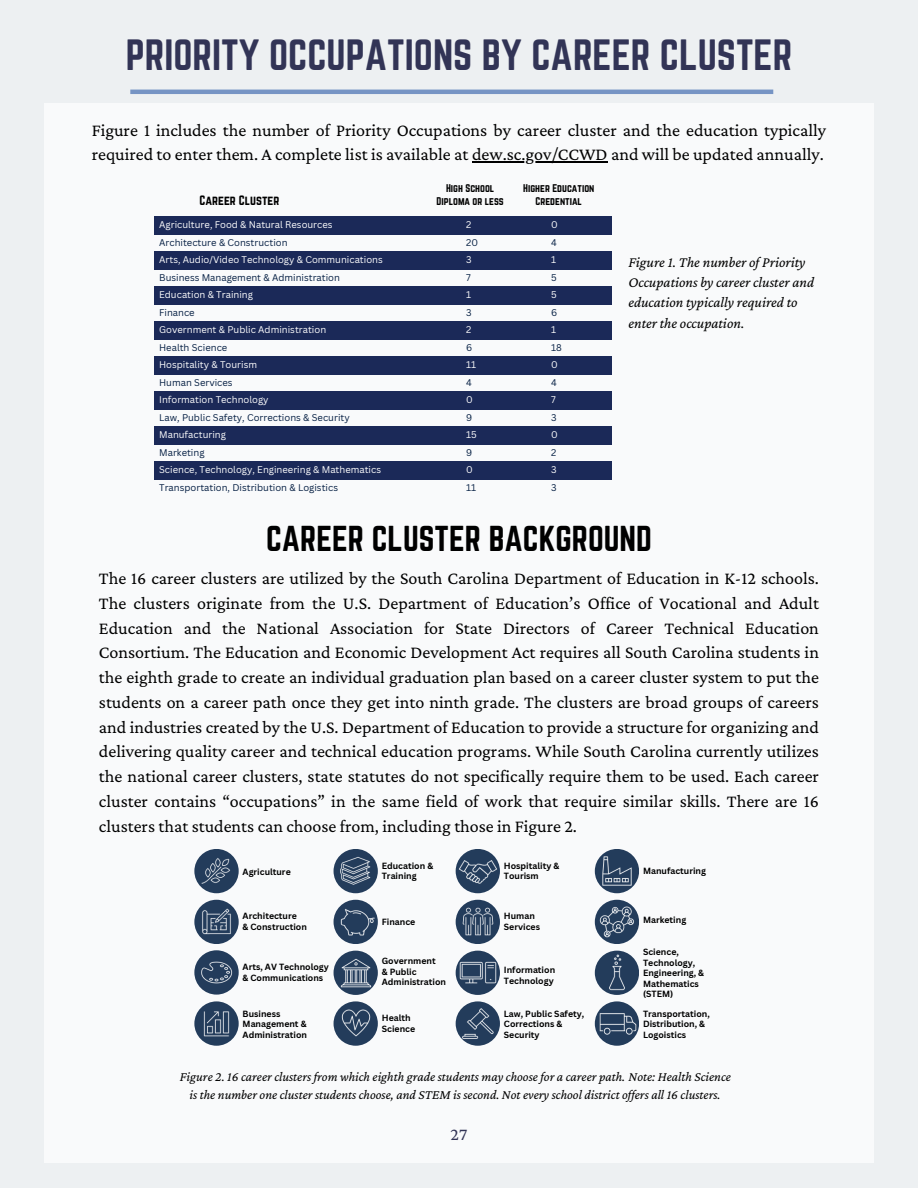
<style>
.page{position:relative;width:918px;height:1188px;background:#edf0f2}
.page>*{position:absolute;margin:0;border:0;box-sizing:border-box;transform-origin:0 0}
.t1{font:38.25px "Norwester";color:#323456}
.t2{font:31.5px "Norwester";color:#000}
.t3{font:18px/24.8px "Crimson Pro";color:#000}
.t4{font:17.85px "Crimson Pro";color:#323456}
.t5{font:italic 15px/20.2px "Crimson Pro";color:#000}
.t6{font:italic 13.5px/18px "Crimson Pro";color:#000;text-align:center}
.t7{font:11.85px "Norwester";color:#000}
.t8{font:9.75px/13.4px "Norwester";color:#000;text-align:center}
.t9{font:9.45px "Canva Sans";color:#fff}
.t10{font:9.45px "Canva Sans";color:#041e42}
.t11{font:700 8.7px/10.5px "Canva Sans";color:#000}
</style>
<div class="page">
<div style="left:44px;top:103px;width:830px;height:1059px;background:#fff"></div>
<hr style="left:130px;top:90px;width:643px;height:4px;background:#7694c4">
<hr style="left:472px;top:162px;width:136px;height:1px;background:#000">
<div style="left:194px;top:849px;width:45px;height:44px;background:#233c5b;border-radius:50%"></div>
<div style="left:334px;top:849px;width:44px;height:44px;background:#233c5b;border-radius:50%"></div>
<div style="left:456px;top:849px;width:44px;height:44px;background:#233c5b;border-radius:50%"></div>
<div style="left:595px;top:849px;width:44px;height:44px;background:#233c5b;border-radius:50%"></div>
<svg style="left:194px;top:950px;width:45px;height:45px"></svg>
<div style="left:334px;top:951px;width:44px;height:44px;background:#233c5b;border-radius:50%"></div>
<svg style="left:456px;top:951px;width:44px;height:44px"></svg>
<div style="left:595px;top:951px;width:44px;height:44px;background:#233c5b;border-radius:50%"></div>
<div style="left:194px;top:900px;width:45px;height:44px;background:#233c5b;border-radius:50%"></div>
<div style="left:334px;top:900px;width:44px;height:44px;background:#233c5b;border-radius:50%"></div>
<div style="left:456px;top:900px;width:44px;height:44px;background:#233c5b;border-radius:50%"></div>
<div style="left:595px;top:900px;width:44px;height:44px;background:#233c5b;border-radius:50%"></div>
<svg style="left:194px;top:1001px;width:45px;height:45px"></svg>
<svg style="left:334px;top:1001px;width:44px;height:45px"></svg>
<svg style="left:456px;top:1001px;width:44px;height:45px"></svg>
<svg style="left:595px;top:1001px;width:44px;height:45px"></svg>
<img style="left:200px;top:854px;width:33px;height:34px">
<img style="left:200px;top:905px;width:33px;height:33px">
<img style="left:198px;top:954px;width:37px;height:36px">
<img style="left:200px;top:1007px;width:34px;height:33px">
<img style="left:339px;top:855px;width:33px;height:32px">
<img style="left:338px;top:902px;width:40px;height:40px">
<img style="left:337px;top:954px;width:38px;height:38px">
<img style="left:336px;top:1004px;width:39px;height:39px">
<img style="left:458px;top:852px;width:39px;height:39px">
<img style="left:462px;top:905px;width:32px;height:33px">
<img style="left:459px;top:954px;width:37px;height:37px">
<img style="left:460px;top:1005px;width:36px;height:36px">
<img style="left:598px;top:852px;width:39px;height:39px">
<img style="left:598px;top:903px;width:38px;height:38px">
<img style="left:598px;top:954px;width:38px;height:38px">
<img style="left:598px;top:1004px;width:40px;height:40px">
<div style="left:155px;top:216px;width:457px;height:18px;background:#1b2958"></div>
<div style="left:155px;top:251px;width:457px;height:18px;background:#1b2958"></div>
<div style="left:155px;top:286px;width:457px;height:18px;background:#1b2958"></div>
<div style="left:155px;top:321px;width:457px;height:18px;background:#1b2958"></div>
<div style="left:155px;top:356px;width:457px;height:18px;background:#1b2958"></div>
<div style="left:155px;top:391px;width:457px;height:18px;background:#1b2958"></div>
<div style="left:155px;top:426px;width:457px;height:18px;background:#1b2958"></div>
<div style="left:155px;top:461px;width:457px;height:18px;background:#1b2958"></div>
<h1 class="t1" style="left:126px;top:32px;width:668px">PRIORITY OCCUPATIONS BY CAREER CLUSTER</h1>
<h6 class="t3" style="left:92px;top:117px;width:736px">Figure 1 includes the number of Priority Occupations by career cluster and the education typically required to enter them. A complete list is available at dew.sc.gov/CCWD and will be updated annually.</h6>
<p class="t7" style="left:199px;top:193px;width:81px">Career Cluster</p>
<p class="t8" style="left:437px;top:181px;width:69px">High School<br>Diploma or less</p>
<p class="t8" style="left:523px;top:181px;width:73px">Higher Education<br>Credential</p>
<p class="t9" style="left:159px;top:218px;width:175px">Agriculture, Food &amp; Natural Resources</p>
<h6 class="t9" style="left:466px;top:218px;width:7px">2</h6>
<p class="t9" style="left:551px;top:218px;width:8px">0</p>
<p class="t9" style="left:159px;top:253px;width:225px">Arts, Audio/Video Technology &amp; Communications</p>
<h6 class="t9" style="left:466px;top:253px;width:7px">3</h6>
<p class="t9" style="left:551px;top:253px;width:7px">1</p>
<p class="t9" style="left:159px;top:288px;width:95px">Education &amp; Training</p>
<h6 class="t9" style="left:466px;top:288px;width:7px">1</h6>
<p class="t9" style="left:551px;top:288px;width:7px">5</p>
<p class="t9" style="left:159px;top:323px;width:169px">Government &amp; Public Administration</p>
<h6 class="t9" style="left:466px;top:323px;width:7px">2</h6>
<p class="t9" style="left:551px;top:323px;width:7px">1</p>
<p class="t9" style="left:159px;top:358px;width:99px">Hospitality &amp; Tourism</p>
<h6 class="t9" style="left:466px;top:358px;width:12px">11</h6>
<p class="t9" style="left:551px;top:358px;width:8px">0</p>
<p class="t9" style="left:159px;top:393px;width:111px">Information Technology</p>
<h6 class="t9" style="left:466px;top:393px;width:8px">0</h6>
<p class="t9" style="left:551px;top:393px;width:6px">7</p>
<p class="t9" style="left:159px;top:428px;width:68px">Manufacturing</p>
<h6 class="t9" style="left:466px;top:428px;width:12px">15</h6>
<p class="t9" style="left:551px;top:428px;width:8px">0</p>
<p class="t9" style="left:159px;top:463px;width:223px">Science, Technology, Engineering &amp; Mathematics</p>
<h6 class="t9" style="left:466px;top:463px;width:8px">0</h6>
<p class="t9" style="left:551px;top:463px;width:7px">3</p>
<p class="t10" style="left:159px;top:236px;width:130px">Architecture &amp; Construction</p>
<h6 class="t10" style="left:466px;top:236px;width:13px">20</h6>
<p class="t10" style="left:551px;top:236px;width:7px">4</p>
<p class="t10" style="left:159px;top:271px;width:182px">Business Management &amp; Administration</p>
<h6 class="t10" style="left:466px;top:271px;width:6px">7</h6>
<p class="t10" style="left:551px;top:271px;width:7px">5</p>
<p class="t10" style="left:159px;top:306px;width:37px">Finance</p>
<h6 class="t10" style="left:466px;top:306px;width:7px">3</h6>
<p class="t10" style="left:551px;top:306px;width:8px">6</p>
<p class="t10" style="left:159px;top:341px;width:70px">Health Science</p>
<h4 class="t10" style="left:466px;top:341px;width:8px">6</h4>
<h2 class="t10" style="left:551px;top:341px;width:12px">18</h2>
<h3 class="t10" style="left:159px;top:376px;width:75px">Human Services</h3>
<p class="t10" style="left:466px;top:376px;width:7px">4</p>
<p class="t10" style="left:551px;top:376px;width:7px">4</p>
<p class="t10" style="left:159px;top:411px;width:192px">Law, Public Safety, Corrections &amp; Security</p>
<p class="t10" style="left:466px;top:411px;width:8px">9</p>
<p class="t10" style="left:551px;top:411px;width:7px">3</p>
<p class="t10" style="left:159px;top:446px;width:47px">Marketing</p>
<p class="t10" style="left:466px;top:446px;width:8px">9</p>
<p class="t10" style="left:551px;top:446px;width:7px">2</p>
<p class="t10" style="left:159px;top:481px;width:180px">Transportation, Distribution &amp; Logistics</p>
<p class="t10" style="left:466px;top:481px;width:12px">11</p>
<p class="t10" style="left:551px;top:481px;width:7px">3</p>
<p class="t5" style="left:628px;top:252px;width:187px">Figure 1. The number of Priority<br>Occupations by career cluster and education typically required to enter the occupation.</p>
<h3 class="t2" style="left:266px;top:520px;width:387px">CAREER CLUSTER BACKGROUND</h3>
<h6 class="t3" style="left:99px;top:566px;width:722px;text-align:justify">The 16 career clusters are utilized by the South Carolina Department of Education in K-12 schools.<br>The clusters originate from the U.S. Department of Education’s Office of Vocational and Adult Education and the National Association for State Directors of Career Technical Education Consortium. The Education and Economic Development Act requires all South Carolina students in the eighth grade to create an individual graduation plan based on a career cluster system to put the students on a career path once they get into ninth grade. The clusters are broad groups of careers and industries created by the U.S. Department of Education to provide a structure for organizing and delivering quality career and technical education programs. While South Carolina currently utilizes the national career clusters, state statutes do not specifically require them to be used. Each career cluster contains “occupations” in the same field of work that require similar skills. There are 16 clusters that students can choose from, including those in Figure 2.</h6>
<p class="t11" style="left:243px;top:867px;width:50px">Agriculture</p>
<h6 class="t11" style="left:382px;top:860px;width:53px">Education &amp;<br>Training</h6>
<p class="t11" style="left:504px;top:860px;width:57px">Hospitality &amp;<br>Tourism</p>
<p class="t11" style="left:643px;top:865px;width:65px">Manufacturing</p>
<h6 class="t11" style="left:243px;top:911px;width:56px">Architecture</h6>
<p class="t11" style="left:243px;top:921px;width:66px">&amp; Construction</p>
<p class="t11" style="left:243px;top:962px;width:88px">Arts, AV Technology &amp; Communications</p>
<p class="t11" style="left:382px;top:916px;width:35px">Finance</p>
<h6 class="t11" style="left:504px;top:911px;width:32px">Human</h6>
<p class="t11" style="left:504px;top:921px;width:38px">Services</p>
<h6 class="t11" style="left:382px;top:956px;width:55px">Government</h6>
<p class="t11" style="left:382px;top:966px;width:66px">&amp; Public<br>Administration</p>
<p class="t11" style="left:504px;top:964px;width:53px">Information<br>Technology</p>
<p class="t11" style="left:643px;top:914px;width:45px">Marketing</p>
<p class="t11" style="left:643px;top:947px;width:63px">Science,<br>Technology,<br>Engineering, &amp;<br>Mathematics (STEM)</p>
<p class="t11" style="left:243px;top:1008px;width:66px">Business<br>Management &amp;<br>Administration</p>
<p class="t11" style="left:382px;top:1013px;width:35px">Health<br>Science</p>
<p class="t11" style="left:504px;top:1008px;width:82px">Law, Public Safety,<br>Corrections &amp;<br>Security</p>
<p class="t11" style="left:643px;top:1008px;width:68px">Transportation,<br>Distribution, &amp;<br>Logoistics</p>
<p class="t6" style="left:180px;top:1067px;width:552px">Figure 2. 16 career clusters from which eighth grade students may choose for a career path. Note: Health Science is the number one cluster students choose, and STEM is second. Not every school district offers all 16 clusters.</p>
<h5 class="t4" style="left:451px;top:1124px;width:18px">27</h5>
</div>
